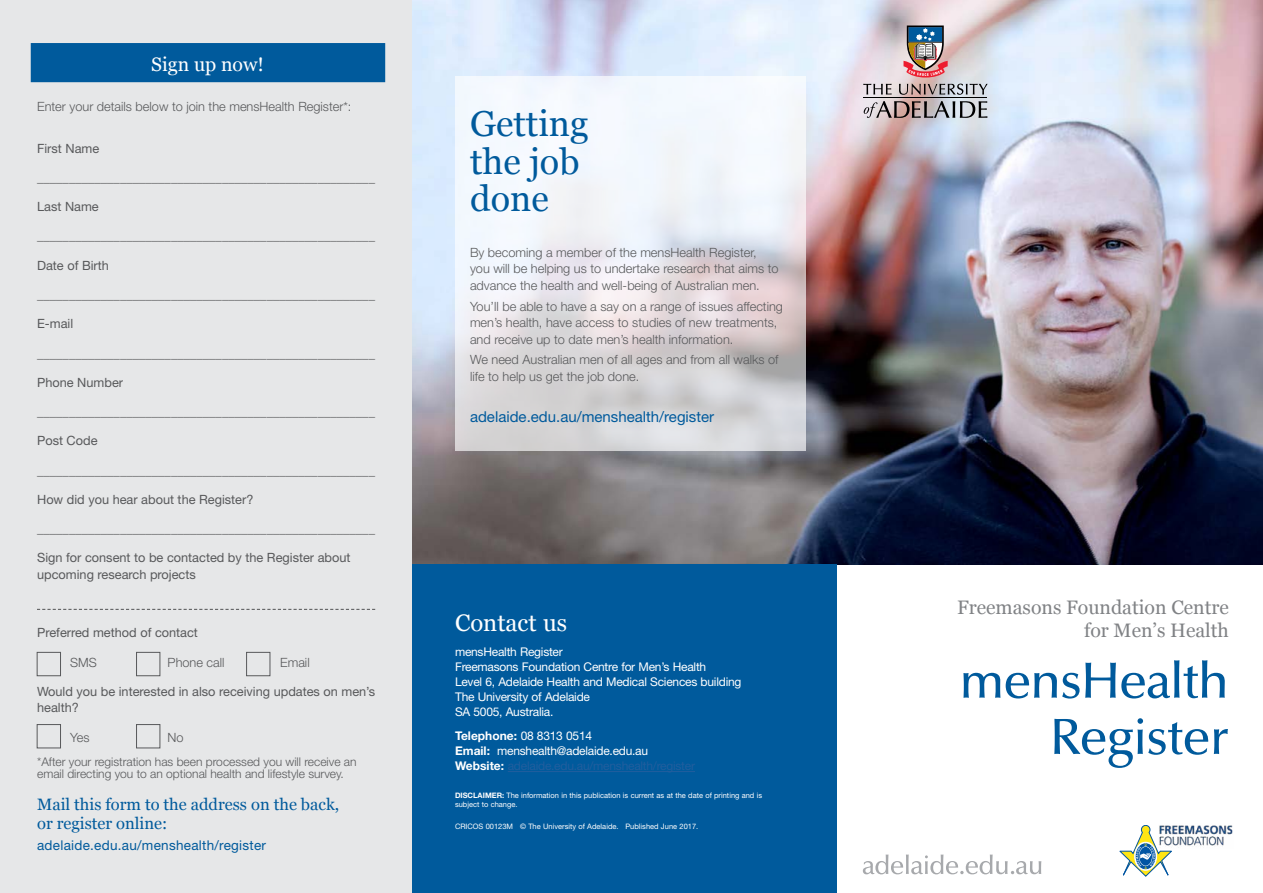
<style>
.page{position:relative;width:1263px;height:893px;background:#fff}
.page>*{position:absolute;margin:0;border:0;box-sizing:border-box;transform-origin:0 0}
.t1{font:500 51px/56.2px "Optima LT Std";letter-spacing:-.03em;color:#005a9c;text-align:right}
.t2{font:36px/37.5px "Georgia";color:#005a9c}
.t3{font:23.85px "Georgia";color:#fff}
.t4{font:19.5px/22.5px "Georgia";color:#808285;text-align:right}
.t5{font:19.5px "Georgia";color:#fff}
.t6{font:16.5px/19.5px "Georgia";color:#005a9c}
.t7{font:15px "Helvetica Neue LT Std";color:#005a9c}
.t8{font:13.5px "Helvetica Neue LT Std";letter-spacing:.02em;color:#005a9c}
.t9{font:300 12.75px/16.5px "Helvetica Neue LT Std";color:#58595b}
.t10{font:12.75px/16.5px "Helvetica Neue LT Std";color:#58595b}
.t11{font:12px/15px "Helvetica Neue LT Std";letter-spacing:-.02em;color:#fff}
.t12{font:300 12px/12px "Helvetica Neue LT Std";color:#58595b}
.t13{font:7.5px/9px "Helvetica Neue LT Std";color:#fff}
.s1{font-weight:700}
.s2{color:#215e9e}
</style>
<div class="page">
<div style="left:0;top:0;width:412px;height:893px;background:#e6e7e8"></div>
<svg style="left:863px;top:854px;width:178px;height:20px"></svg>
<img style="left:412px;top:0;width:851px;height:564px">
<div style="left:31px;top:43px;width:354px;height:39px;background:#005a9c"></div>
<div style="left:37px;top:724px;width:24px;height:24px;border:1px solid #58595b"></div>
<div style="left:37px;top:652px;width:24px;height:24px;border:1px solid #58595b"></div>
<div style="left:136px;top:724px;width:24px;height:24px;border:1px solid #58595b"></div>
<div style="left:136px;top:652px;width:24px;height:24px;border:1px solid #58595b"></div>
<div style="left:246px;top:652px;width:24px;height:24px;border:1px solid #58595b"></div>
<svg style="left:455px;top:77px;width:351px;height:374px"></svg>
<div style="left:412px;top:565px;width:425px;height:328px;background:#005a9c"></div>
<hr style="left:508px;top:771px;width:187px;height:1px;background:#215e9e">
<img style="left:1171px;top:825px;width:62px;height:23px">
<svg style="left:1120px;top:825px;width:51px;height:51px"></svg>
<svg style="left:37px;top:609px;width:338px;height:1px"></svg>
<svg style="left:863px;top:84px;width:29px;height:11px"></svg>
<svg style="left:863px;top:101px;width:124px;height:17px;background:#9c9597"></svg>
<hr style="left:863px;top:98px;width:124px;height:1px;background:#000">
<svg style="left:899px;top:84px;width:89px;height:11px"></svg>
<svg style="left:903px;top:26px;width:45px;height:52px;background:#9a868c"></svg>
<h3 class="t5" style="left:151px;top:53px;width:114px">Sign up now!</h3>
<p class="t9" style="left:37px;top:98px;width:316px">Enter your details below to join the mensHealth Register*:</p>
<p class="t10" style="left:37px;top:140px;width:64px">First Name</p>
<p class="t9" style="left:37px;top:169px;width:339px">_____________________________________________________</p>
<p class="t10" style="left:37px;top:198px;width:63px">Last Name</p>
<p class="t9" style="left:37px;top:227px;width:339px">_____________________________________________________</p>
<p class="t10" style="left:37px;top:257px;width:73px">Date of Birth</p>
<p class="t9" style="left:37px;top:286px;width:339px">_____________________________________________________</p>
<p class="t10" style="left:37px;top:315px;width:38px">E-mail</p>
<p class="t9" style="left:37px;top:344px;width:339px">_____________________________________________________</p>
<p class="t10" style="left:37px;top:374px;width:87px">Phone Number</p>
<p class="t9" style="left:37px;top:403px;width:339px">_____________________________________________________</p>
<p class="t10" style="left:37px;top:432px;width:62px">Post Code</p>
<p class="t9" style="left:37px;top:461px;width:339px">_____________________________________________________</p>
<p class="t10" style="left:37px;top:491px;width:218px">How did you hear about the Register?</p>
<p class="t9" style="left:37px;top:520px;width:339px">_____________________________________________________</p>
<p class="t10" style="left:37px;top:549px;width:315px">Sign for consent to be contacted by the Register about upcoming research projects</p>
<p class="t10" style="left:37px;top:624px;width:162px">Preferred method of contact</p>
<p class="t9" style="left:70px;top:654px;width:28px">SMS</p>
<p class="t9" style="left:168px;top:654px;width:58px">Phone call</p>
<p class="t9" style="left:280px;top:654px;width:31px">Email</p>
<p class="t10" style="left:37px;top:683px;width:340px">Would you be interested in also receiving updates on men’s health?</p>
<p class="t9" style="left:70px;top:729px;width:21px">Yes</p>
<p class="t9" style="left:168px;top:729px;width:18px">No</p>
<p class="t12" style="left:37px;top:756px;width:321px">*After your registration has been processed you will receive an email directing you to an optional health and lifestyle survey.</p>
<p class="t6" style="left:37px;top:795px;width:304px">Mail this form to the address on the back, or register online:</p>
<p class="t8" style="left:37px;top:837px;width:230px">adelaide.edu.au/menshealth/register</p>
<h2 class="t2" style="left:470px;top:106px;width:120px">Getting the job done</h2>
<p class="t9" style="left:470px;top:244px;width:310px">By becoming a member of the mensHealth Register, you will be helping us to undertake research that aims to advance the health and well-being of Australian men.</p>
<p class="t9" style="left:470px;top:298px;width:314px">You’ll be able to have a say on a range of issues affecting men’s health, have access to studies of new treatments, and receive up to date men’s health information.</p>
<p class="t9" style="left:470px;top:351px;width:310px">We need Australian men of all ages and from all walks of life to help us get the job done.</p>
<p class="t7" style="left:470px;top:408px;width:246px">adelaide.edu.au/menshealth/register</p>
<h3 class="t3" style="left:455px;top:609px;width:114px">Contact us</h3>
<p class="t11" style="left:455px;top:644px;width:288px">mensHealth Register<br>Freemasons Foundation Centre for Men’s Health<br>Level 6, Adelaide Health and Medical Sciences building The University of Adelaide<br>SA 5005, Australia.</p>
<p class="t11" style="left:455px;top:728px;width:241px"><span class="s1">Telephone:</span> 08 8313 0514<br><span class="s1">Email:</span> menshealth@adelaide.edu.au<br><span class="s1">Website:</span> <span class="s2">adelaide.edu.au/menshealth/register</span></p>
<p class="t13" style="left:455px;top:791px;width:309px"><span class="s1">DISCLAIMER:</span> The information in this publication is current as at the date of printing and is subject to change.</p>
<p class="t13" style="left:455px;top:821px;width:245px">CRICOS 00123M © The University of Adelaide. Published June 2017.</p>
<h3 class="t4" style="left:957px;top:597px;width:273px">Freemasons Foundation Centre for Men’s Health</h3>
<h1 class="t1" style="left:959px;top:654px;width:271px">mensHealth<br>Register</h1>
</div>
